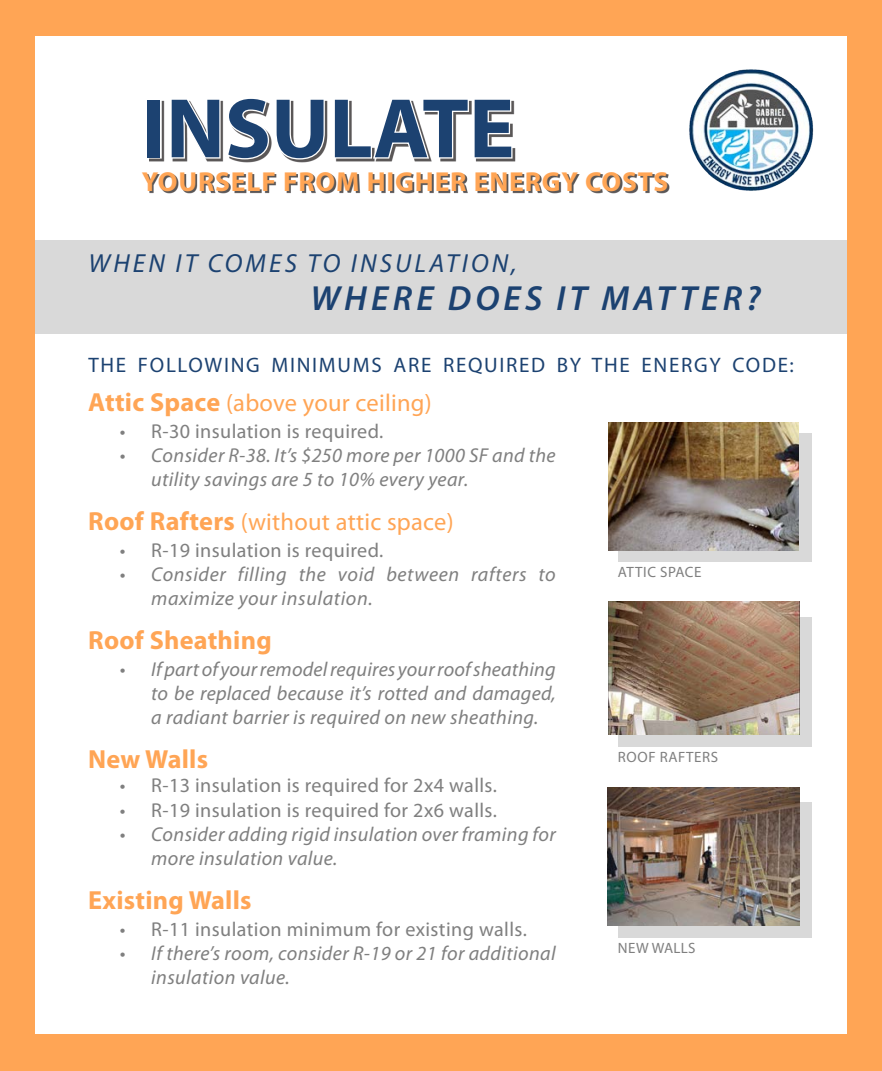
<style>
.page{position:relative;width:882px;height:1071px;background:#ffa555}
.page>*{position:absolute;margin:0;border:0;box-sizing:border-box;transform-origin:0 0}
.t1{font:700 85.4px "Myriad Pro";color:#1c4271}
.t2{font:italic 600 35px "Myriad Pro";letter-spacing:.12em;color:#1c4271}
.t3{font:700 27.65px "Myriad Pro";letter-spacing:.03em;color:#ffa555}
.t4{font:700 26.25px "Myriad Pro";letter-spacing:.01em;color:#ffa555}
.t5{font:italic 26.25px "Myriad Pro";letter-spacing:.12em;color:#1c4271}
.t6{font:24.5px "Myriad Pro";letter-spacing:.01em;color:#ffa555}
.t7{font:21px "Myriad Pro";letter-spacing:.08em;color:#1c4271}
.t8{font:italic 20.12px/24.2px "Myriad Pro";letter-spacing:.02em;color:#7f7f7f}
.t9{font:20.12px "Myriad Pro";letter-spacing:.02em;color:#7f7f7f}
.t10{font:15.05px "Myriad Pro";letter-spacing:.04em;color:#7f7f7f}
.t11{font:15.05px "Myriad Pro";letter-spacing:.02em;color:#7f7f7f}
.s1{font-weight:700;font-size:26.25px}
</style>
<div class="page">
<div style="left:35px;top:37px;width:812px;height:997px;background:#fff"></div>
<div style="left:35px;top:241px;width:812px;height:93px;background:#d9d9d9"></div>
<div style="left:149px;top:100px;width:366px;height:62px;background:#231f20;opacity:.75"></div>
<div style="left:146px;top:98px;width:16px;height:61px;border:3px solid #fff"></div>
<svg style="left:169px;top:100px;width:157px;height:61px"></svg>
<svg style="left:332px;top:100px;width:182px;height:60px"></svg>
<div style="left:144px;top:174px;width:525px;height:19px;background:#231f20;opacity:.75"></div>
<div style="left:119px;top:667px;width:7px;height:7px;border:4px solid #fff;border-radius:50%"></div>
<img style="left:689px;top:69px;width:125px;height:122px">
<div style="left:618px;top:433px;width:194px;height:129px;background:#d9d9d9"></div>
<div style="left:618px;top:618px;width:194px;height:129px;background:#d9d9d9"></div>
<div style="left:618px;top:802px;width:194px;height:135px;background:#d9d9d9"></div>
<img style="left:608px;top:601px;width:191px;height:133px">
<img style="left:608px;top:787px;width:191px;height:139px">
<img style="left:608px;top:423px;width:191px;height:128px">
<p class="t1" style="left:142px;top:73px;width:374px">INSULATE</p>
<p class="t3" style="left:142px;top:164px;width:528px">YOURSELF FROM HIGHER ENERGY COSTS</p>
<p class="t5" style="left:88px;top:247px;width:430px">WHEN IT COMES TO INSULATION,</p>
<p class="t2" style="left:310px;top:276px;width:452px">WHERE DOES IT MATTER?</p>
<p class="t7" style="left:88px;top:352px;width:707px">THE FOLLOWING MINIMUMS ARE REQUIRED BY THE ENERGY CODE:</p>
<p class="t6" style="left:88px;top:388px;width:345px"><span class="s1">Attic Space</span> (above your ceiling)</p>
<p class="t9" style="left:120px;top:419px;width:265px">• R-30 insulation is required.</p>
<p class="t8" style="left:151px;top:443px;width:406px;text-indent:-31px">• Consider R-38. It’s $250 more per 1000 SF and the utility savings are 5 to 10% every year.</p>
<p class="t6" style="left:88px;top:507px;width:367px"><span class="s1">Roof Rafters</span> (without attic space)</p>
<p class="t9" style="left:120px;top:538px;width:265px">• R-19 insulation is required.</p>
<p class="t8" style="left:151px;top:562px;width:406px;text-indent:-31px">• Consider filling the void between rafters to maximize your insulation.</p>
<p class="t4" style="left:88px;top:623px;width:185px">Roof Sheathing</p>
<p class="t8" style="left:120px;top:657px;width:438px;text-align:right">• If part of your remodel requires your roof sheathing to be replaced because it’s rotted and damaged,</p>
<p class="t8" style="left:151px;top:705px;width:389px">a radiant barrier is required on new sheathing.</p>
<p class="t4" style="left:88px;top:742px;width:121px">New Walls</p>
<p class="t9" style="left:120px;top:773px;width:379px">• R-13 insulation is required for 2x4 walls.</p>
<p class="t9" style="left:120px;top:797px;width:379px">• R-19 insulation is required for 2x6 walls.</p>
<p class="t8" style="left:151px;top:822px;width:406px;text-indent:-31px">• Consider adding rigid insulation over framing for more insulation value.</p>
<p class="t4" style="left:88px;top:883px;width:165px">Existing Walls</p>
<p class="t9" style="left:120px;top:916px;width:409px">• R-11 insulation minimum for existing walls.</p>
<p class="t8" style="left:151px;top:941px;width:406px;text-indent:-31px">• If there’s room, consider R-19 or 21 for additional insulation value.</p>
<p class="t10" style="left:618px;top:563px;width:85px">ATTIC SPACE</p>
<p class="t10" style="left:618px;top:748px;width:102px">ROOF RAFTERS</p>
<p class="t11" style="left:618px;top:939px;width:79px">NEW WALLS</p>
</div>
